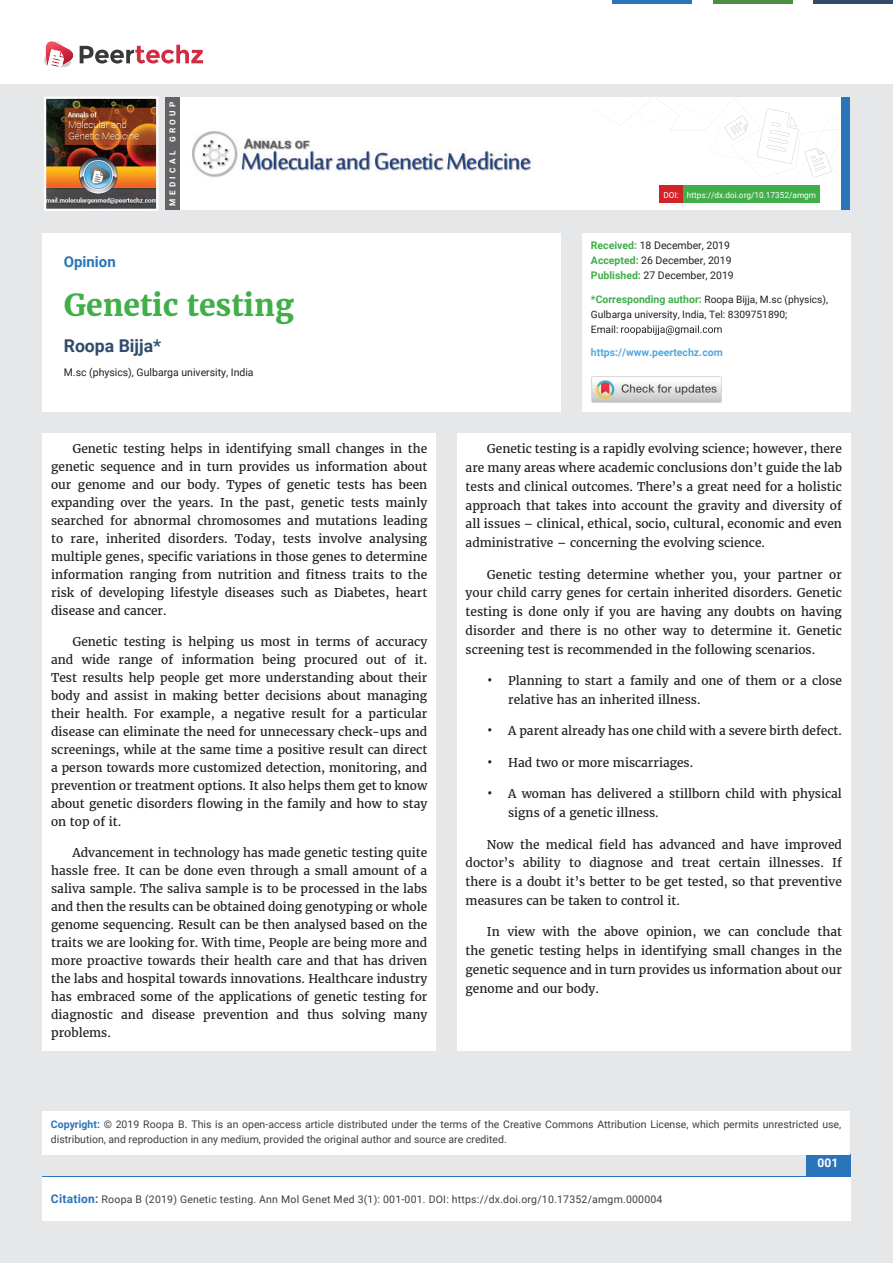
<style>
.page{position:relative;width:893px;height:1263px;background:#e6e7e9}
.page>*{position:absolute;margin:0;border:0;box-sizing:border-box;transform-origin:0 0}
.t1{font:700 30px "Merriweather";color:#40ae49}
.t2{font:700 17.7px "Roboto";color:#2f4d6a}
.t3{font:700 15px "Roboto";color:#2a75ba}
.t4{font:12px/18px "Merriweather";color:#231f20;text-align:justify}
.t5{font:700 12px "Roboto";color:#fff}
.t6{font:10.5px/15px "Roboto";color:#3e3e3f}
.t7{font:10.5px/15px "Roboto";color:#231f20}
.t8{font:10.5px "Roboto";letter-spacing:.02em;color:#3e3e3f}
.t9{font:700 10.5px "Roboto";color:#56a7dc}
.t10{font:10.2px/15px "Roboto";color:#231f20}
.t11{font:8.25px "Roboto";color:#fff}
.t12{font:700 8.25px "Roboto";letter-spacing:.4em;color:#fff}
.s1{font-weight:700;color:#40ae49}
.s2{font-weight:700;font-size:10.5px;color:#40ae49}
.s3{font-size:15px}
.s4{font-weight:700;color:#2a75ba}
.s5{font-weight:700;font-size:12px;color:#2a75ba}
</style>
<div class="page">
<div style="left:165px;top:98px;width:684px;height:112px;background:#fff"></div>
<svg style="left:596px;top:100px;width:245px;height:78px"></svg>
<div style="left:841px;top:98px;width:8px;height:112px;background:#2a75ba"></div>
<img style="left:44px;top:97px;width:114px;height:114px">
<div style="left:0;top:0;width:893px;height:83px;background:#fff"></div>
<svg style="left:44px;top:41px;width:159px;height:27px"></svg>
<hr style="left:713px;top:0;width:79px;height:3px;background:#4b9041">
<hr style="left:612px;top:0;width:80px;height:3px;background:#2a75ba">
<hr style="left:813px;top:0;width:80px;height:3px;background:#2f4d6a">
<div style="left:806px;top:1154px;width:44px;height:51px;background:#2a75ba"></div>
<div style="left:42px;top:1177px;width:809px;height:43px;background:#fff"></div>
<div style="left:681px;top:185px;width:139px;height:18px;background:#40ae49"></div>
<div style="left:659px;top:185px;width:24px;height:18px;background:#d1232a"></div>
<img style="left:192px;top:131px;width:341px;height:46px">
<div style="left:165px;top:98px;width:15px;height:112px;background:#636366"></div>
<div style="left:43px;top:433px;width:393px;height:618px;background:#fff"></div>
<div style="left:457px;top:433px;width:393px;height:618px;background:#fff"></div>
<div style="left:42px;top:233px;width:519px;height:179px;background:#fff"></div>
<div style="left:582px;top:233px;width:268px;height:179px;background:#fff"></div>
<svg style="left:621px;top:325px;width:101px;height:10px"></svg>
<img style="left:591px;top:376px;width:131px;height:27px">
<div style="left:42px;top:1111px;width:808px;height:43px;background:#fff"></div>
<p class="t12" style="left:168px;top:206px;width:106px;rotate:-90deg">MEDICAL GROUP</p>
<p class="t3" style="left:64px;top:253px;width:54px">Opinion</p>
<h1 class="t1" style="left:64px;top:286px;width:232px">Genetic testing</h1>
<h2 class="t2" style="left:64px;top:336px;width:99px">Roopa Bijja*</h2>
<p class="t7" style="left:64px;top:365px;width:191px">M.sc (physics), Gulbarga university, India</p>
<p class="t4" style="left:51px;top:440px;width:378px;text-indent:21px">Genetic testing helps in identifying small changes in the genetic sequence and in turn provides us information about our genome and our body. Types of genetic tests has been expanding over the years. In the past, genetic tests mainly searched for abnormal chromosomes and mutations leading to rare, inherited disorders. Today, tests involve analysing multiple genes, specific variations in those genes to determine information ranging from nutrition and fitness traits to the risk of developing lifestyle diseases such as Diabetes, heart disease and cancer.</p>
<p class="t4" style="left:51px;top:633px;width:378px;text-indent:21px">Genetic testing is helping us most in terms of accuracy and wide range of information being procured out of it.<br>Test results help people get more understanding about their body and assist in making better decisions about managing their health. For example, a negative result for a particular disease can eliminate the need for unnecessary check-ups and screenings, while at the same time a positive result can direct a person towards more customized detection, monitoring, and prevention or treatment options. It also helps them get to know about genetic disorders flowing in the family and how to stay on top of it.</p>
<p class="t4" style="left:51px;top:844px;width:378px;text-indent:21px">Advancement in technology has made genetic testing quite hassle free. It can be done even through a small amount of a saliva sample. The saliva sample is to be processed in the labs and then the results can be obtained doing genotyping or whole genome sequencing. Result can be then analysed based on the traits we are looking for. With time, People are being more and more proactive towards their health care and that has driven the labs and hospital towards innovations. Healthcare industry has embraced some of the applications of genetic testing for diagnostic and disease prevention and thus solving many problems.</p>
<p class="t11" style="left:663px;top:190px;width:154px">DOI: https://dx.doi.org/10.17352/amgm</p>
<p class="t7" style="left:591px;top:238px;width:144px"><span class="s1">Received:</span> 18 December, 2019<br><span class="s1">Accepted:</span> 26 December, 2019<br><span class="s1">Published:</span> 27 December, 2019</p>
<p class="t10" style="left:591px;top:292px;width:239px"><span class="s2">*Corresponding author:</span> Roopa Bijja, M.sc (physics),<br>Gulbarga university, India, Tel: 8309751890;<br>Email:</p>
<p class="t9" style="left:591px;top:347px;width:133px">https://www.peertechz.com</p>
<p class="t4" style="left:466px;top:440px;width:378px;line-height:18.8px;text-indent:21px">Genetic testing is a rapidly evolving science; however, there are many areas where academic conclusions don’t guide the lab tests and clinical outcomes. There’s a great need for a holistic approach that takes into account the gravity and diversity of all issues – clinical, ethical, socio, cultural, economic and even administrative – concerning the evolving science.</p>
<p class="t4" style="left:466px;top:565px;width:378px;line-height:18.8px;text-indent:21px">Genetic testing determine whether you, your partner or your child carry genes for certain inherited disorders. Genetic testing is done only if you are having any doubts on having disorder and there is no other way to determine it. Genetic screening test is recommended in the following scenarios.</p>
<p class="t4" style="left:508px;top:672px;width:335px;line-height:18.8px;text-indent:-21px"><span class="s3">•</span> Planning to start a family and one of them or a close relative has an inherited illness.</p>
<p class="t4" style="left:487px;top:722px;width:357px"><span class="s3">•</span> A parent already has one child with a severe birth defect.</p>
<p class="t4" style="left:487px;top:754px;width:208px"><span class="s3">•</span> Had two or more miscarriages.</p>
<p class="t4" style="left:508px;top:785px;width:335px;line-height:18.8px;text-indent:-21px"><span class="s3">•</span> A woman has delivered a stillborn child with physical signs of a genetic illness.</p>
<p class="t4" style="left:466px;top:835px;width:378px;line-height:18.8px;text-indent:21px">Now the medical field has advanced and have improved doctor’s ability to diagnose and treat certain illnesses. If there is a doubt it’s better to be get tested, so that preventive measures can be taken to control it.</p>
<p class="t4" style="left:466px;top:923px;width:378px;line-height:18.8px;text-indent:21px">In view with the above opinion, we can conclude that the genetic testing helps in identifying small changes in the genetic sequence and in turn provides us information about our genome and our body.</p>
<p class="t6" style="left:51px;top:1117px;width:792px"><span class="s4">Copyright:</span> © 2019 Roopa B. This is an open-access article distributed under the terms of the Creative Commons Attribution License, which permits unrestricted use, distribution, and reproduction in any medium, provided the original author and source are credited.</p>
<p class="t8" style="left:51px;top:1194px;width:613px"><span class="s5">Citation:</span> Roopa B (2019) Genetic testing. Ann Mol Genet Med 3(1): 001-001. DOI: https://dx.doi.org/10.17352/amgm.000004</p>
<p class="t5" style="left:817px;top:1155px;width:22px">001</p>
</div>
